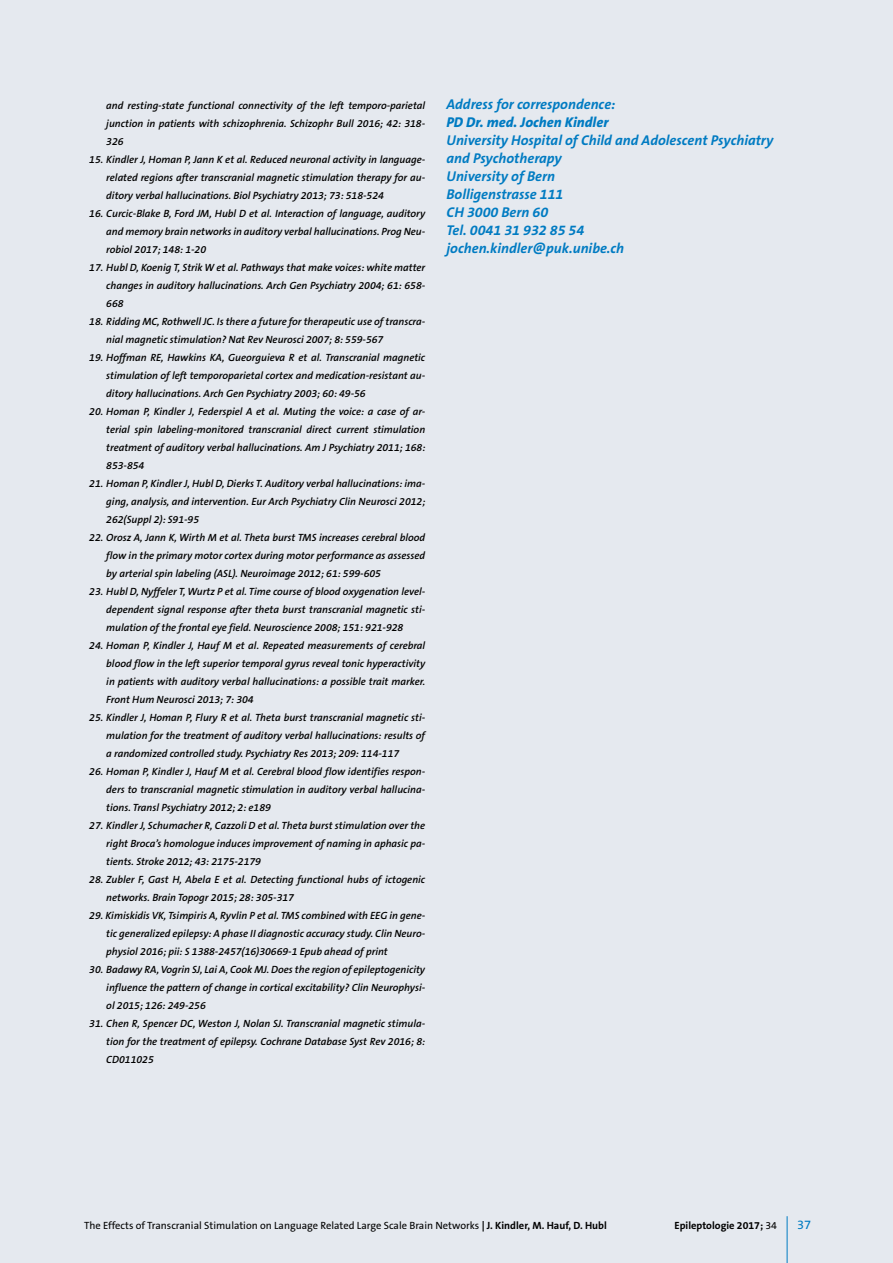
<style>
.page{position:relative;width:893px;height:1263px;background:#e5e9ef}
.page>*{position:absolute;margin:0;border:0;box-sizing:border-box;transform-origin:0 0}
.t1{font:italic 700 14.25px/18px "The Sans B W7";color:#007bc2}
.t2{font:italic 800 14.25px "The Sans B W8";color:#007bc2}
.t3{font:12.75px "The Sans B W5 Plain";color:#007bc2}
.t4{font:italic 600 10.5px/18px "The Sans B W6";color:#000;text-align:justify}
.t5{font:10.5px "The Sans B W5 Plain";color:#000}
.t6{font:700 10.5px "The Sans B W7";color:#000}
.s1{font-family:"The Sans B W7";font-weight:700}
.s2{font-family:"The Sans B W5 Plain";font-weight:400}
</style>
<div class="page">
<hr style="left:787px;top:1216px;width:1px;height:47px;background:#007bc2">
<p class="t4" style="left:106px;top:97px;width:320px">and resting-state functional connectivity of the left temporo-parietal junction in patients with schizophrenia. Schizophr Bull 2016; 42: 318- 326</p>
<p class="t4" style="left:106px;top:151px;width:320px;text-indent:-17px">15. Kindler J, Homan P, Jann K et al. Reduced neuronal activity in language&shy;related regions after transcranial magnetic stimulation therapy for au&shy;ditory verbal hallucinations. Biol Psychiatry 2013; 73: 518-524</p>
<p class="t4" style="left:106px;top:205px;width:320px;text-indent:-17px">16. Curcic-Blake B, Ford JM, Hubl D et al. Interaction of language, auditory and memory brain networks in auditory verbal hallucinations. Prog Neu&shy;robiol 2017; 148: 1-20</p>
<p class="t4" style="left:106px;top:259px;width:320px;text-indent:-17px">17. Hubl D, Koenig T, Strik W et al. Pathways that make voices: white matter changes in auditory hallucinations. Arch Gen Psychiatry 2004; 61: 658- 668</p>
<p class="t4" style="left:106px;top:313px;width:320px;text-indent:-17px">18. Ridding MC, Rothwell JC. Is there a future for therapeutic use of transcra&shy;nial magnetic stimulation? Nat Rev Neurosci 2007; 8: 559-567</p>
<p class="t4" style="left:106px;top:349px;width:320px;text-indent:-17px">19. Hoffman RE, Hawkins KA, Gueorguieva R et al. Transcranial magnetic stimulation of left temporoparietal cortex and medication-resistant au&shy;ditory hallucinations. Arch Gen Psychiatry 2003; 60: 49-56</p>
<p class="t4" style="left:106px;top:403px;width:321px;text-indent:-17px">20. Homan P, Kindler J, Federspiel A et al. Muting the voice: a case of ar&shy;terial spin labeling-monitored transcranial direct current stimulation treatment of auditory verbal hallucinations. Am J Psychiatry 2011; 168:<br>853-854</p>
<p class="t4" style="left:106px;top:475px;width:321px;text-indent:-17px">21. Homan P, Kindler J, Hubl D, Dierks T. Auditory verbal hallucinations: ima&shy;ging, analysis, and intervention. Eur Arch Psychiatry Clin Neurosci 2012; 262(Suppl 2): S91-95</p>
<p class="t4" style="left:106px;top:529px;width:320px;text-indent:-17px">22. Orosz A, Jann K, Wirth M et al. Theta burst TMS increases cerebral blood flow in the primary motor cortex during motor performance as assessed by arterial spin labeling (ASL). Neuroimage 2012; 61: 599-605</p>
<p class="t4" style="left:106px;top:583px;width:320px;text-indent:-17px">23. Hubl D, Nyffeler T, Wurtz P et al. Time course of blood oxygenation level&shy;dependent signal response after theta burst transcranial magnetic sti&shy;mulation of the frontal eye field. Neuroscience 2008; 151: 921-928</p>
<p class="t4" style="left:106px;top:637px;width:320px;text-indent:-17px">24. Homan P, Kindler J, Hauf M et al. Repeated measurements of cerebral blood flow in the left superior temporal gyrus reveal tonic hyperactivity in patients with auditory verbal hallucinations: a possible trait marker.<br>Front Hum Neurosci 2013; 7: 304</p>
<p class="t4" style="left:106px;top:709px;width:320px;text-indent:-17px">25. Kindler J, Homan P, Flury R et al. Theta burst transcranial magnetic sti&shy;mulation for the treatment of auditory verbal hallucinations: results of a randomized controlled study. Psychiatry Res 2013; 209: 114-117</p>
<p class="t4" style="left:106px;top:763px;width:320px;text-indent:-17px">26. Homan P, Kindler J, Hauf M et al. Cerebral blood flow identifies respon&shy;ders to transcranial magnetic stimulation in auditory verbal hallucina&shy;tions. Transl Psychiatry 2012; 2: e189</p>
<p class="t4" style="left:106px;top:817px;width:320px;text-indent:-17px">27. Kindler J, Schumacher R, Cazzoli D et al. Theta burst stimulation over the right Broca’s homologue induces improvement of naming in aphasic pa&shy;tients. Stroke 2012; 43: 2175-2179</p>
<p class="t4" style="left:106px;top:871px;width:320px;text-indent:-17px">28. Zubler F, Gast H, Abela E et al. Detecting functional hubs of ictogenic networks. Brain Topogr 2015; 28: 305-317</p>
<p class="t4" style="left:106px;top:907px;width:320px;text-indent:-17px">29. Kimiskidis VK, Tsimpiris A, Ryvlin P et al. TMS combined with EEG in gene&shy;tic generalized epilepsy: A phase II diagnostic accuracy study. Clin Neuro&shy;physiol 2016; pii: S 1388-2457(16)30669-1 Epub ahead of print</p>
<p class="t4" style="left:106px;top:961px;width:320px;text-indent:-17px">30. Badawy RA, Vogrin SJ, Lai A, Cook MJ. Does the region of epileptogenicity influence the pattern of change in cortical excitability? Clin Neurophysi&shy;ol 2015; 126: 249-256</p>
<p class="t4" style="left:106px;top:1015px;width:321px;text-indent:-17px">31. Chen R, Spencer DC, Weston J, Nolan SJ. Transcranial magnetic stimula&shy;tion for the treatment of epilepsy. Cochrane Database Syst Rev 2016; 8:<br>CD011025</p>
<h1 class="t1" style="left:446px;top:96px;width:170px">Address for correspondence:</h1>
<h1 class="t2" style="left:446px;top:113px;width:163px">PD Dr. med. Jochen Kindler</h1>
<h1 class="t1" style="left:446px;top:132px;width:328px">University Hospital of Child and Adolescent Psychiatry and Psychotherapy<br>University of Bern<br>Bolligenstrasse 111<br>CH 3000 Bern 60<br>Tel. 0041 31 932 85 54<br>jochen.kindler@puk.unibe.ch</h1>
<p class="t5" style="left:84px;top:1219px;width:524px">The Effects of Transcranial Stimulation on Language Related Large Scale Brain Networks <span class="s1">| J. Kindler, M. Hauf, D. Hubl</span></p>
<p class="t6" style="left:674px;top:1218px;width:104px">Epileptologie 2017; <span class="s2">34</span></p>
<p class="t3" style="left:797px;top:1216px;width:16px">37</p>
</div>
